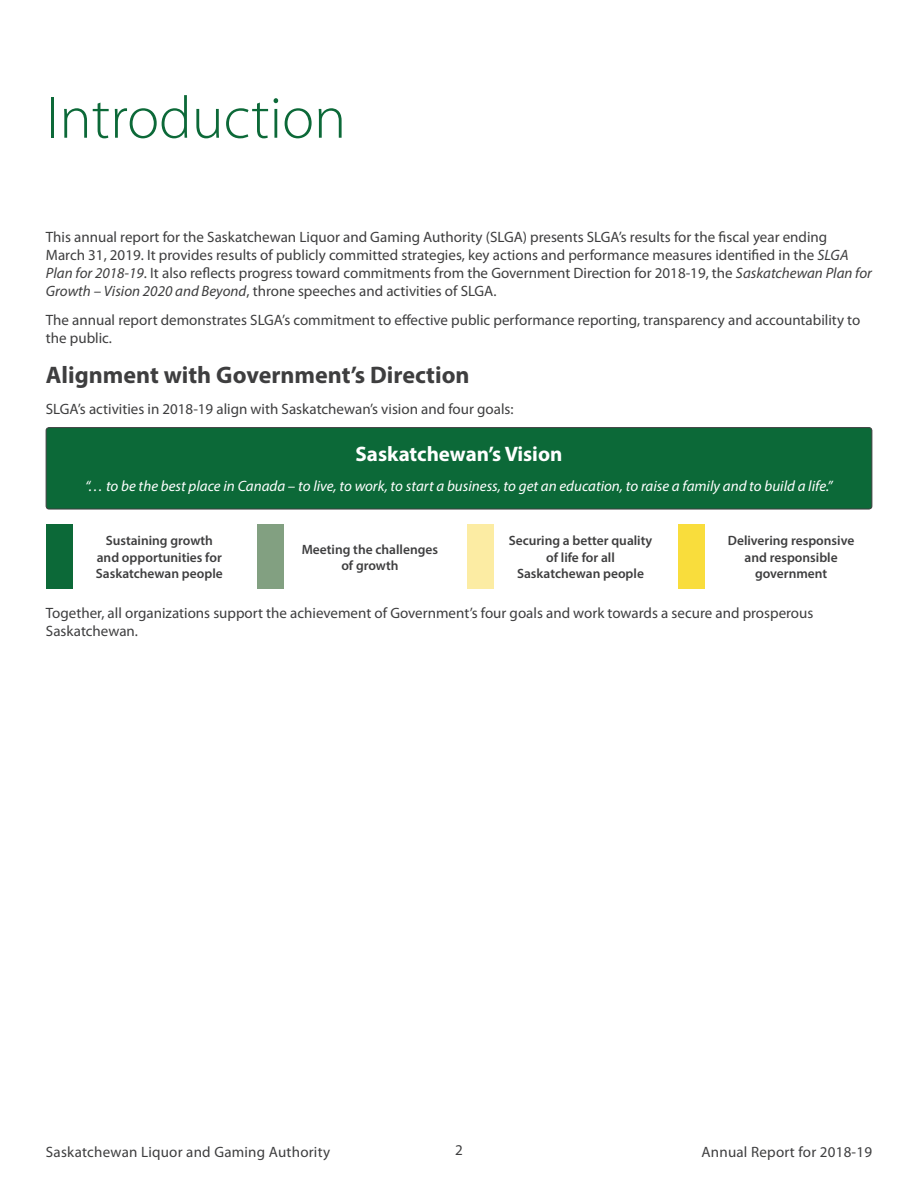
<style>
.page{position:relative;width:918px;height:1188px;background:#fff}
.page>*{position:absolute;margin:0;border:0;box-sizing:border-box;transform-origin:0 0}
.t1{font:300 60px "Myriad Pro";color:#0c6938}
.t2{font:700 24px "Myriad Pro";color:#3e3e3f}
.t3{font:700 21px "Myriad Pro";color:#fff}
.t4{font:15px/18px "Myriad Pro";color:#3e3e3f}
.t5{font:italic 15px "Myriad Pro";color:#fff}
.t6{font:600 13.5px/16.5px "Myriad Pro";color:#3e3e3f;text-align:center}
.s1{font-style:italic}
</style>
<div class="page">
<div style="left:46px;top:428px;width:826px;height:81px;background:#0c6938;border-radius:3px"></div>
<div style="left:46px;top:427px;width:826px;height:82px;border:1px solid #3e3e3f;border-radius:3px"></div>
<div style="left:46px;top:524px;width:27px;height:65px;background:#0c6938"></div>
<div style="left:257px;top:524px;width:27px;height:65px;background:#82a081"></div>
<div style="left:467px;top:524px;width:27px;height:65px;background:#fceca3"></div>
<div style="left:678px;top:524px;width:27px;height:65px;background:#f9dd3c"></div>
<p class="t1" style="left:46px;top:82px;width:302px">Introduction</p>
<p class="t4" style="left:46px;top:227px;width:828px">This annual report for the Saskatchewan Liquor and Gaming Authority (SLGA) presents SLGA’s results for the fiscal year ending<br>March 31, 2019. It provides results of publicly committed strategies, key actions and performance measures identified in the <span class="s1">SLGA Plan for 2018-19</span>. It also reflects progress toward commitments from the Government Direction for 2018-19, the <span class="s1">Saskatchewan Plan for Growth – Vision 2020 and Beyond</span>, throne speeches and activities of SLGA.</p>
<p class="t4" style="left:46px;top:310px;width:816px">The annual report demonstrates SLGA’s commitment to effective public performance reporting, transparency and accountability to the public.</p>
<p class="t2" style="left:46px;top:360px;width:425px">Alignment with Government’s Direction</p>
<p class="t4" style="left:46px;top:399px;width:469px">SLGA’s activities in 2018-19 align with Saskatchewan’s vision and four goals:</p>
<p class="t3" style="left:355px;top:440px;width:209px">Saskatchewan’s Vision</p>
<p class="t5" style="left:85px;top:477px;width:749px">“… to be the best place in Canada – to live, to work, to start a business, to get an education, to raise a family and to build a life.”</p>
<p class="t6" style="left:96px;top:532px;width:128px">Sustaining growth and opportunities for<br>Saskatchewan people</p>
<p class="t6" style="left:509px;top:532px;width:145px">Securing a better quality of life for all<br>Saskatchewan people</p>
<p class="t6" style="left:728px;top:532px;width:128px">Delivering responsive and responsible government</p>
<p class="t4" style="left:46px;top:604px;width:769px">Together, all organizations support the achievement of Government’s four goals and work towards a secure and prosperous<br>Saskatchewan.</p>
<p class="t6" style="left:302px;top:540px;width:138px">Meeting the challenges of growth</p>
<p class="t4" style="left:46px;top:1142px;width:286px">Saskatchewan Liquor and Gaming Authority</p>
<p class="t4" style="left:455px;top:1141px;width:9px">2</p>
<p class="t4" style="left:702px;top:1142px;width:172px">Annual Report for 2018-19</p>
</div>
